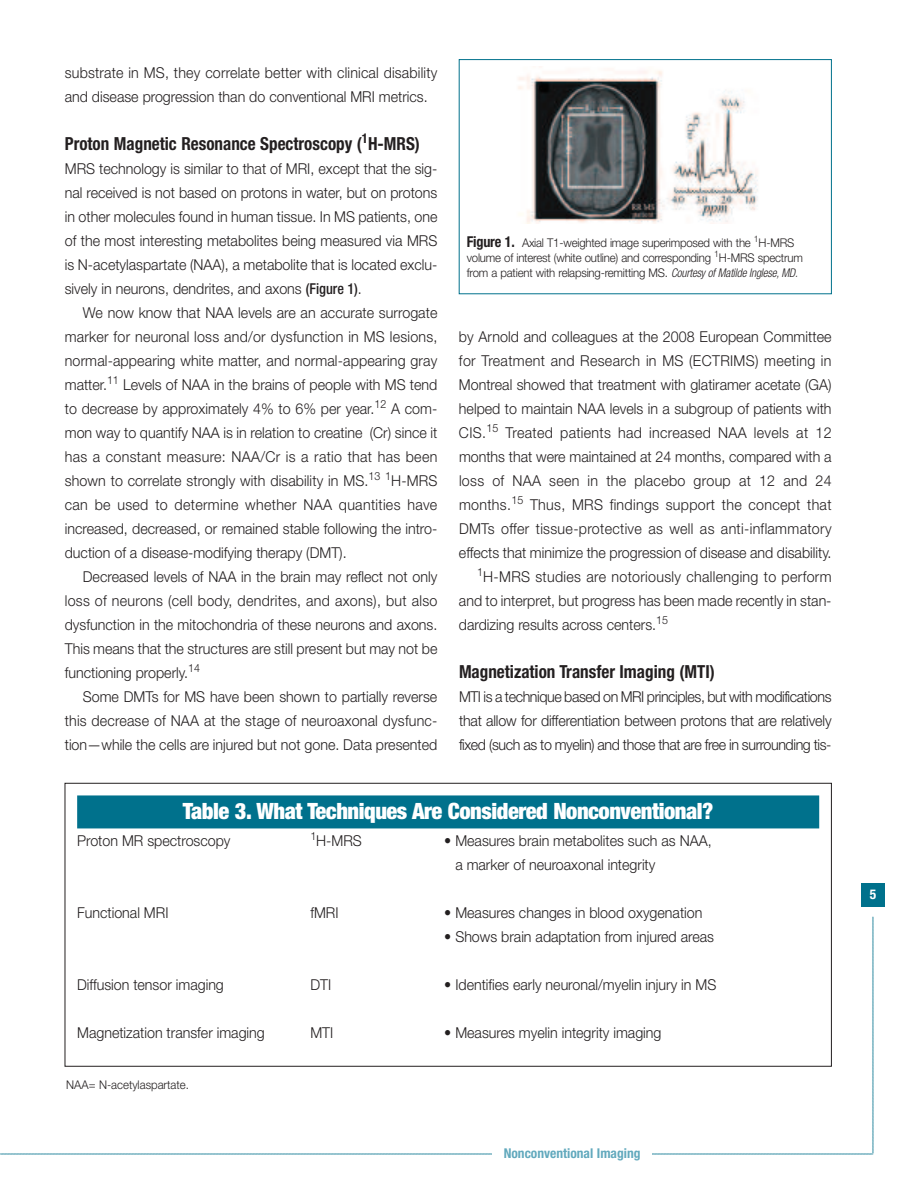
<style>
.page{position:relative;width:918px;height:1188px;background:#fff}
.page>*{position:absolute;margin:0;border:0;box-sizing:border-box;transform-origin:0 0}
.t1{font:900 condensed 22.5px "Helvetica Neue";letter-spacing:-.02em;color:#fff}
.t2{font:700 condensed 18px "Helvetica Neue";color:#231f20;scale:.95 1}
.t3{font:300 15px/24px "Helvetica Neue";color:#231f20;text-align:justify;scale:.95 1}
.t4{font:300 15px "Helvetica Neue";letter-spacing:.02em;color:#231f20;scale:.95 1}
.t5{font:700 condensed 13.5px "Helvetica Neue";color:#62a9bd}
.t6{font:700 condensed 13.5px "Helvetica Neue";color:#fff}
.t7{font:300 12px/15px "Helvetica Neue";letter-spacing:-.015em;color:#231f20;scale:.95 1}
.s1{font-weight:500;font-stretch:condensed}
.s2{font-weight:700;font-stretch:condensed;font-size:15px}
.s3{font-style:italic;font-stretch:condensed}
</style>
<div class="page">
<div style="left:861px;top:884px;width:24px;height:23px;background:#00718c"></div>
<svg style="left:0;top:916px;width:874px;height:239px"></svg>
<div style="left:492px;top:1138px;width:160px;height:33px;background:#fff"></div>
<div style="left:65px;top:783px;width:766px;height:283px;background:#fff"></div>
<div style="left:77px;top:795px;width:742px;height:33px;background:#00718c"></div>
<div style="left:459px;top:59px;width:373px;height:235px;border:1px solid #00718c"></div>
<img style="left:518px;top:66px;width:240px;height:158px">
<p class="t3" style="left:65px;top:60px;width:394px">substrate in MS, they correlate better with clinical disability and disease progression than do conventional MRI metrics.</p>
<p class="t2" style="left:65px;top:133px;width:375px">Proton Magnetic Resonance Spectroscopy (<sup>1</sup>H-MRS)</p>
<p class="t3" style="left:65px;top:156px;width:394px">MRS technology is similar to that of MRI, except that the sig&shy;nal received is not based on protons in water, but on protons in other molecules found in human tissue. In MS patients, one of the most interesting metabolites being measured via MRS is N-acetylaspartate (NAA), a metabolite that is located exclu&shy;sively in neurons, dendrites, and axons <span class="s1">(Figure 1)</span>.</p>
<p class="t3" style="left:65px;top:300px;width:394px;text-indent:18px">We now know that NAA levels are an accurate surrogate marker for neuronal loss and/or dysfunction in MS lesions, normal-appearing white matter, and normal-appearing gray matter.<sup>11</sup> Levels of NAA in the brains of people with MS tend to decrease by approximately 4% to 6% per year.<sup>12</sup> A com&shy;mon way to quantify NAA is in relation to creatine (Cr) since it has a constant measure: NAA/Cr is a ratio that has been shown to correlate strongly with disability in MS.<sup>13</sup> <sup>1</sup>H-MRS can be used to determine whether NAA quantities have increased, decreased, or remained stable following the intro&shy;duction of a disease-modifying therapy (DMT).</p>
<p class="t3" style="left:65px;top:564px;width:394px;text-indent:18px">Decreased levels of NAA in the brain may reflect not only loss of neurons (cell body, dendrites, and axons), but also dysfunction in the mitochondria of these neurons and axons.<br>This means that the structures are still present but may not be functioning properly.<sup>14</sup></p>
<p class="t3" style="left:65px;top:684px;width:394px;text-indent:18px">Some DMTs for MS have been shown to partially reverse this decrease of NAA at the stage of neuroaxonal dysfunc&shy;tion—while the cells are injured but not gone. Data presented</p>
<p class="t7" style="left:467px;top:235px;width:355px"><span class="s2">Figure 1.</span> Axial T1-weighted image superimposed with the <sup>1</sup>H-MRS volume of interest (white outline) and corresponding <sup>1</sup>H-MRS spectrum from a patient with relapsing-remitting MS. <span class="s3">Courtesy of Matilde Inglese, MD.</span></p>
<p class="t3" style="left:459px;top:324px;width:394px">by Arnold and colleagues at the 2008 European Committee</p>
<p class="t4" style="left:459px;top:351px;width:394px">for Treatment and Research in MS (ECTRIMS) meeting in</p>
<p class="t3" style="left:459px;top:372px;width:394px">Montreal showed that treatment with glatiramer acetate (GA)</p>
<p class="t3" style="left:459px;top:396px;width:394px">helped to maintain NAA levels in a subgroup of patients with</p>
<p class="t4" style="left:459px;top:423px;width:394px">CIS.<sup>15</sup> Treated patients had increased NAA levels at 12</p>
<p class="t3" style="left:459px;top:444px;width:394px">months that were maintained at 24 months, compared with a</p>
<p class="t4" style="left:459px;top:471px;width:394px">loss of NAA seen in the placebo group at 12 and 24</p>
<p class="t4" style="left:459px;top:495px;width:394px">months.<sup>15</sup> Thus, MRS findings support the concept that</p>
<p class="t4" style="left:459px;top:519px;width:394px">DMTs offer tissue-protective as well as anti-inflammatory</p>
<p class="t3" style="left:459px;top:540px;width:394px">effects that minimize the progression of disease and disability.</p>
<p class="t4" style="left:477px;top:567px;width:375px"><sup>1</sup>H-MRS studies are notoriously challenging to perform</p>
<p class="t3" style="left:459px;top:588px;width:394px">and to interpret, but progress has been made recently in stan-</p>
<p class="t3" style="left:459px;top:612px;width:222px">dardizing results across centers.<sup>15</sup></p>
<p class="t2" style="left:459px;top:661px;width:271px">Magnetization Transfer Imaging (MTI)</p>
<p class="t3" style="left:459px;top:684px;width:394px">MTI is a technique based on MRI principles, but with modifications that allow for differentiation between protons that are relatively fixed (such as to myelin) and those that are free in surrounding tis-</p>
<h1 class="t1" style="left:183px;top:798px;width:532px">Table 3. What Techniques Are Considered Nonconventional?</h1>
<p class="t3" style="left:77px;top:828px;width:163px">Proton MR spectroscopy</p>
<p class="t3" style="left:310px;top:828px;width:56px"><sup>1</sup>H-MRS</p>
<p class="t3" style="left:455px;top:828px;width:271px;text-indent:-11px">• Measures brain metabolites such as NAA, a marker of neuroaxonal integrity</p>
<p class="t3" style="left:77px;top:900px;width:98px">Functional MRI</p>
<p class="t3" style="left:310px;top:900px;width:31px">fMRI</p>
<p class="t3" style="left:444px;top:900px;width:273px">• Measures changes in blood oxygenation</p>
<p class="t3" style="left:444px;top:924px;width:285px">• Shows brain adaptation from injured areas</p>
<p class="t3" style="left:77px;top:972px;width:156px">Diffusion tensor imaging</p>
<p class="t3" style="left:310px;top:972px;width:23px">DTI</p>
<p class="t3" style="left:444px;top:972px;width:288px">• Identifies early neuronal/myelin injury in MS</p>
<p class="t3" style="left:77px;top:1020px;width:199px">Magnetization transfer imaging</p>
<p class="t3" style="left:310px;top:1020px;width:26px">MTI</p>
<p class="t3" style="left:444px;top:1020px;width:230px">• Measures myelin integrity imaging</p>
<p class="t7" style="left:66px;top:1077px;width:131px">NAA= N-acetylaspartate.</p>
<p class="t5" style="left:504px;top:1148px;width:138px">Nonconventional Imaging</p>
<p class="t6" style="left:870px;top:889px;width:8px">5</p>
</div>
